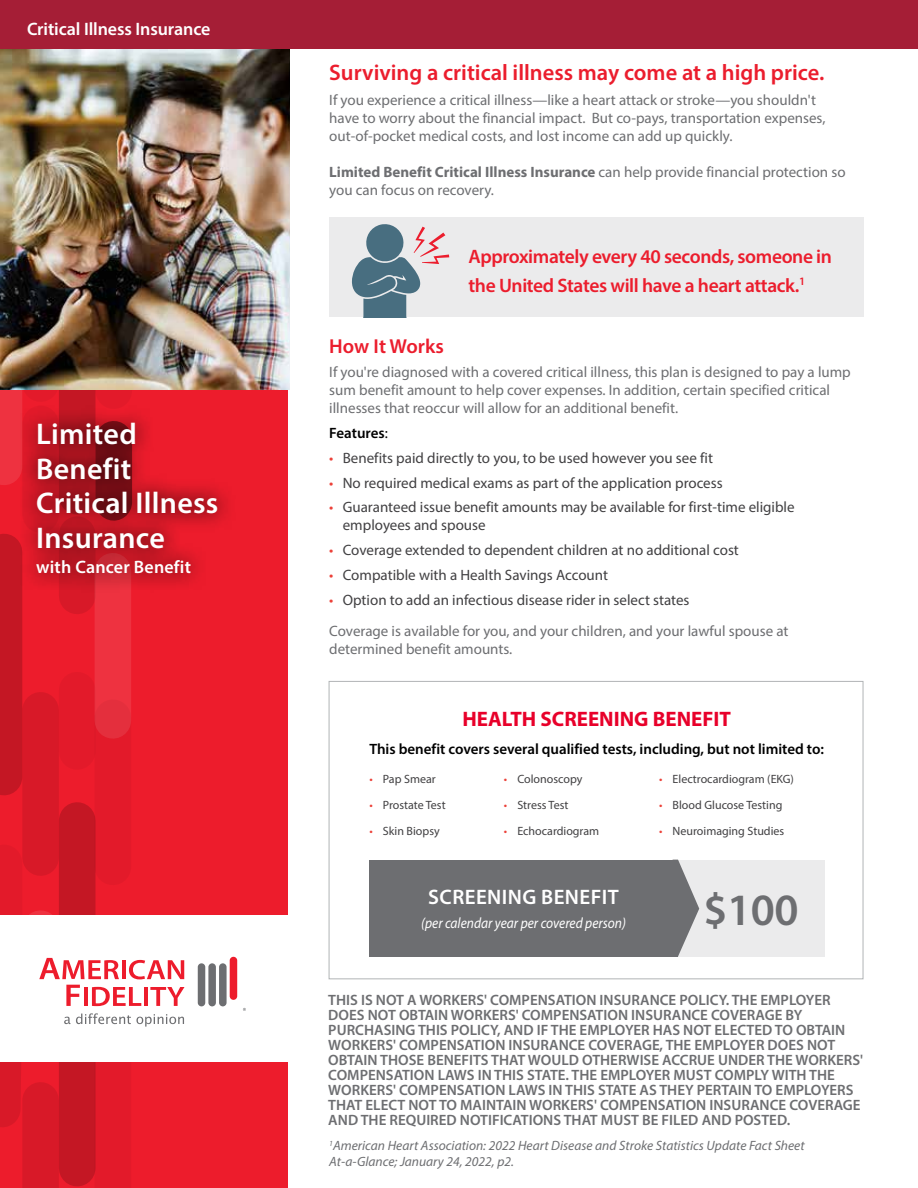
<style>
.page{position:relative;width:918px;height:1188px;background:#fff}
.page>*{position:absolute;margin:0;border:0;box-sizing:border-box;transform-origin:0 0}
.t1{font:600 45px "Myriad Pro";color:#6d6e71}
.t2{font:600 30px/34.5px "Myriad Pro";letter-spacing:.01em;color:#fff}
.t3{font:600 22.5px "Myriad Pro";color:#eb1d2d}
.t4{font:700 21px "Myriad Pro";color:#e8002a}
.t5{font:600 21px "Myriad Pro";letter-spacing:.02em;color:#fff}
.t6{font:600 20.25px "Myriad Pro";color:#eb1d2d}
.t7{font:600 19.5px/28.5px "Myriad Pro";letter-spacing:-.02em;color:#eb1d2d}
.t8{font:600 18px "Myriad Pro";letter-spacing:-.005em;color:#fff}
.t9{font:15px/18px "Myriad Pro";color:#6d6e71}
.t10{font:600 15px/15px "Myriad Pro";color:#6d6e71}
.t11{font:15px/18px "Myriad Pro";color:#414042}
.t12{font:600 15px "Myriad Pro";color:#000}
.t13{font:italic 15px "Myriad Pro";color:#fff;scale:.9 1}
.t14{font:italic 13.5px/16.2px "Myriad Pro";color:#6d6e71}
.t15{font:12px "Myriad Pro";color:#414042}
.s1{font-weight:700}
.s2{font-weight:400}
.s3{color:#ec4139}
.s4{color:#414042}
</style>
<div class="page">
<div style="left:0;top:390px;width:288px;height:798px;background:#ed1c2c"></div>
<div style="left:0;top:552px;width:22px;height:225px;background:#c41724"></div>
<div style="left:0;top:863px;width:22px;height:62px;background:#e31a2a"></div>
<svg style="left:0;top:1062px;width:21px;height:65px"></svg>
<div style="left:0;top:390px;width:22px;height:77px;background:#ee3240"></div>
<div style="left:22px;top:710px;width:37px;height:148px;background:#d81928"></div>
<hr style="left:22px;top:390px;width:37px;height:1px;background:#221f20">
<div style="left:22px;top:1100px;width:37px;height:88px;background:#d81928"></div>
<div style="left:59px;top:535px;width:36px;height:61px;background:#d81928"></div>
<div style="left:59px;top:690px;width:36px;height:61px;background:#e31a2a"></div>
<div style="left:95px;top:571px;width:36px;height:149px;background:#ee3240"></div>
<div style="left:95px;top:718px;width:36px;height:149px;background:linear-gradient(to bottom,#e32232,#e31627)"></div>
<div style="left:95px;top:982px;width:36px;height:206px;background:#e31a2a"></div>
<div style="left:59px;top:390px;width:36px;height:106px;background:#c41724"></div>
<div style="left:59px;top:821px;width:36px;height:347px;background:#c41724"></div>
<hr style="left:95px;top:390px;width:37px;height:1px;background:#221f20">
<div style="left:0;top:916px;width:294px;height:146px;background:#fff"></div>
<svg style="left:39px;top:958px;width:80px;height:21px"></svg>
<hr style="left:122px;top:960px;width:4px;height:19px;background:#ed1c2c">
<svg style="left:129px;top:960px;width:55px;height:19px"></svg>
<svg style="left:66px;top:985px;width:14px;height:21px"></svg>
<hr style="left:84px;top:987px;width:4px;height:19px;background:#ed1c2c">
<svg style="left:92px;top:987px;width:49px;height:19px"></svg>
<hr style="left:144px;top:987px;width:4px;height:19px;background:#ed1c2c">
<svg style="left:150px;top:987px;width:35px;height:19px"></svg>
<svg style="left:64px;top:1013px;width:120px;height:14px"></svg>
<div style="left:198px;top:963px;width:7px;height:43px;background:#6d6e71;border-radius:4px"></div>
<div style="left:208px;top:963px;width:8px;height:43px;background:#6d6e71;border-radius:4px"></div>
<div style="left:219px;top:963px;width:8px;height:43px;background:#6d6e71;border-radius:4px"></div>
<div style="left:230px;top:957px;width:7px;height:43px;background:#ed1c2c;border-radius:4px"></div>
<svg style="left:18px;top:405px;width:210px;height:188px"></svg>
<div style="left:329px;top:218px;width:535px;height:99px;background:#ebebec"></div>
<svg style="left:352px;top:224px;width:97px;height:93px"></svg>
<div style="left:329px;top:681px;width:534px;height:298px;background:#fff;border:1px solid #b1b4b6"></div>
<div style="left:369px;top:860px;width:309px;height:97px;background:#6d6e71"></div>
<div style="left:678px;top:860px;width:146px;height:97px;background:#ebebec"></div>
<svg style="left:678px;top:860px;width:21px;height:96px"></svg>
<img style="left:0;top:48px;width:289px;height:342px">
<div style="left:0;top:0;width:918px;height:48px;background:#a51e36"></div>
<p class="t8" style="left:27px;top:17px;width:185px">Critical Illness Insurance</p>
<h2 class="t2" style="left:36px;top:416px;width:184px">Limited<br>Benefit<br>Critical Illness<br>Insurance</h2>
<p class="t8" style="left:36px;top:556px;width:156px">with Cancer Benefit</p>
<h3 class="t3" style="left:329px;top:58px;width:497px">Surviving a critical illness may come at a high price.</h3>
<p class="t9" style="left:329px;top:90px;width:498px">If you experience a critical illness—like a heart attack or stroke—you shouldn't have to worry about the financial impact. But co-pays, transportation expenses, out-of-pocket medical costs, and lost income can add up quickly.</p>
<p class="t9" style="left:329px;top:162px;width:518px"><span class="s1">Limited Benefit Critical Illness Insurance</span> can help provide financial protection so you can focus on recovery.</p>
<h3 class="t7" style="left:468px;top:242px;width:365px">Approximately every 40 seconds, someone in the United States will have a heart attack.<sup>1</sup></h3>
<h3 class="t6" style="left:329px;top:333px;width:116px">How It Works</h3>
<p class="t9" style="left:329px;top:363px;width:523px">If you're diagnosed with a covered critical illness, this plan is designed to pay a lump sum benefit amount to help cover expenses. In addition, certain specified critical illnesses that reoccur will allow for an additional benefit.</p>
<p class="t12" style="left:329px;top:423px;width:60px">Features<span class="s2">:</span></p>
<p class="t11" style="left:329px;top:448px;width:385px"><span class="s3">•</span> Benefits paid directly to you, to be used however you see fit</p>
<p class="t11" style="left:329px;top:473px;width:395px"><span class="s3">•</span> No required medical exams as part of the application process</p>
<p class="t11" style="left:343px;top:498px;width:453px;text-indent:-14px"><span class="s3">•</span> Guaranteed issue benefit amounts may be available for first-time eligible employees and spouse</p>
<p class="t11" style="left:329px;top:541px;width:411px"><span class="s3">•</span> Coverage extended to dependent children at no additional cost</p>
<p class="t11" style="left:329px;top:565px;width:280px"><span class="s3">•</span> Compatible with a Health Savings Account</p>
<p class="t9" style="left:329px;top:583px;width:461px;line-height:31.5px"><span class="s3">•</span> <span class="s4">Option to add an infectious disease rider in select states<br></span>Coverage is available for you, and your children, and your lawful spouse at</p>
<p class="t9" style="left:329px;top:640px;width:185px">determined benefit amounts.</p>
<h3 class="t4" style="left:462px;top:705px;width:270px">HEALTH SCREENING BENEFIT</h3>
<p class="t12" style="left:369px;top:739px;width:456px">This benefit covers several qualified tests, including, but not limited to:</p>
<p class="t15" style="left:369px;top:771px;width:68px"><span class="s3">•</span> Pap Smear</p>
<p class="t15" style="left:369px;top:797px;width:78px"><span class="s3">•</span> Prostate Test</p>
<p class="t15" style="left:369px;top:823px;width:72px"><span class="s3">•</span> Skin Biopsy</p>
<p class="t15" style="left:504px;top:771px;width:80px"><span class="s3">•</span> Colonoscopy</p>
<p class="t15" style="left:504px;top:797px;width:66px"><span class="s3">•</span> Stress Test</p>
<p class="t15" style="left:504px;top:823px;width:97px"><span class="s3">•</span> Echocardiogram</p>
<p class="t15" style="left:659px;top:771px;width:136px"><span class="s3">•</span> Electrocardiogram (EKG)</p>
<p class="t15" style="left:659px;top:797px;width:125px"><span class="s3">•</span> Blood Glucose Testing</p>
<p class="t15" style="left:659px;top:823px;width:127px"><span class="s3">•</span> Neuroimaging Studies</p>
<h3 class="t5" style="left:428px;top:884px;width:192px">SCREENING BENEFIT</h3>
<p class="t13" style="left:421px;top:913px;width:229px">(per calendar year per covered person)</p>
<h1 class="t1" style="left:704px;top:881px;width:97px">$100</h1>
<p class="t10" style="left:328px;top:993px;width:536px">THIS IS NOT A WORKERS' COMPENSATION INSURANCE POLICY. THE EMPLOYER DOES NOT OBTAIN WORKERS' COMPENSATION INSURANCE COVERAGE BY PURCHASING THIS POLICY, AND IF THE EMPLOYER HAS NOT ELECTED TO OBTAIN WORKERS' COMPENSATION INSURANCE COVERAGE, THE EMPLOYER DOES NOT OBTAIN THOSE BENEFITS THAT WOULD OTHERWISE ACCRUE UNDER THE WORKERS' COMPENSATION LAWS IN THIS STATE. THE EMPLOYER MUST COMPLY WITH THE WORKERS' COMPENSATION LAWS IN THIS STATE AS THEY PERTAIN TO EMPLOYERS THAT ELECT NOT TO MAINTAIN WORKERS' COMPENSATION INSURANCE COVERAGE AND THE REQUIRED NOTIFICATIONS THAT MUST BE FILED AND POSTED.</p>
<p class="t14" style="left:329px;top:1137px;width:477px"><sup>1</sup>American Heart Association: 2022 Heart Disease and Stroke Statistics Update Fact Sheet<br>At-a-Glance; January 24, 2022, p2.</p>
</div>
